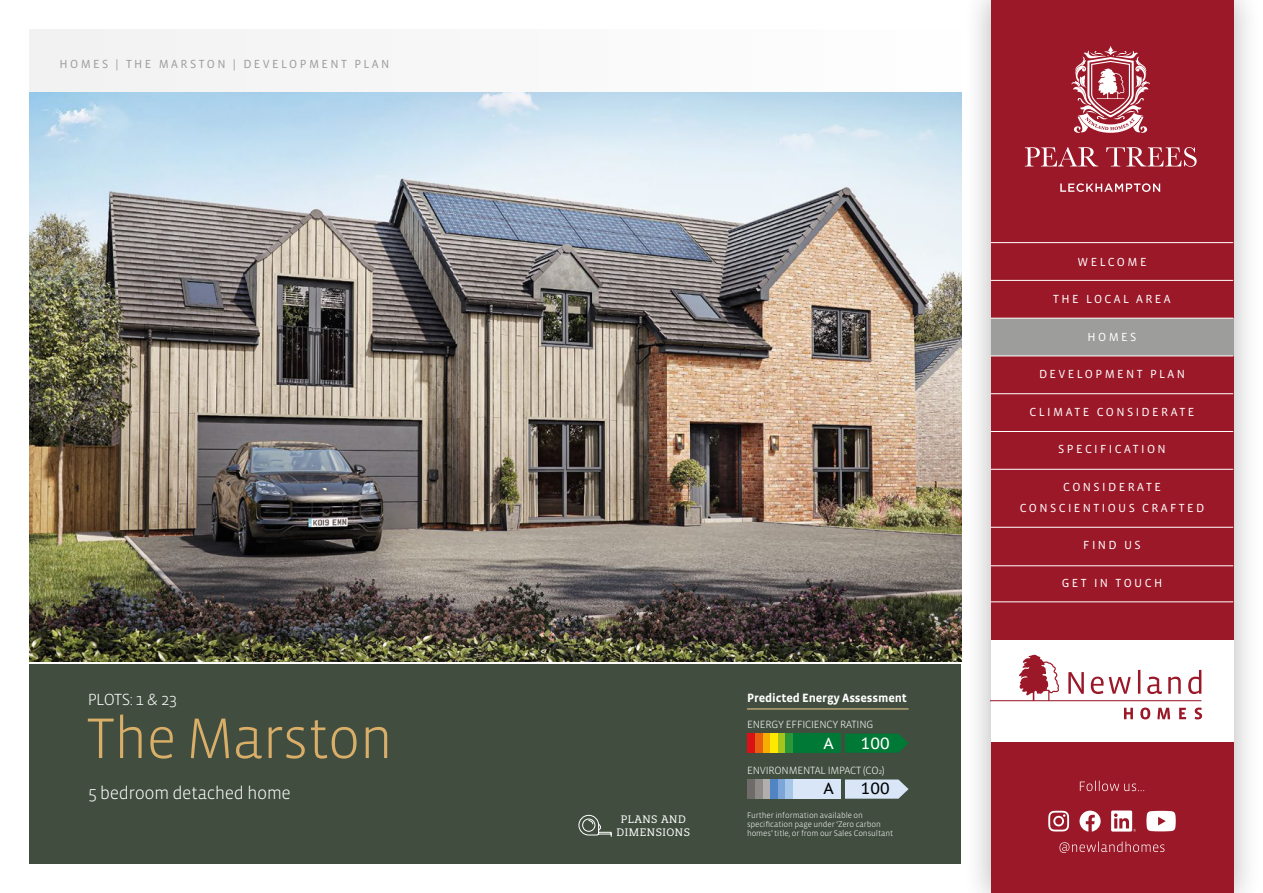
<style>
.page{position:relative;width:1263px;height:893px;background:#fff}
.page>*{position:absolute;margin:0;border:0;box-sizing:border-box;transform-origin:0 0}
.t1{font:300 58.5px "Vista Sans";letter-spacing:-.025em;color:#d9ae68}
.t2{font:300 18px "Vista Sans";letter-spacing:-.03em;color:#fff}
.t3{font:300 16.5px "Vista Sans";letter-spacing:-.04em;color:#fff}
.t4{font:16.05px "PT Sans Caption";color:#fff}
.t5{font:16.05px "PT Sans Caption";color:#000}
.t6{font:700 12.3px "Vista Sans";letter-spacing:-.01em;color:#fff}
.t7{font:12px/21px "Vista Sans";letter-spacing:.2em;color:#fff;text-align:center}
.t8{font:12px "Vista Sans";letter-spacing:.2em;color:#9d9d9c}
.t9{font:300 10.8px "Vista Sans";letter-spacing:-.02em;color:#fff}
.t10{font:10.5px/12.6px "Quatro Slab";letter-spacing:.05em;color:#fff;text-align:center}
.t11{font:300 8.25px/9px "Vista Sans";letter-spacing:-.01em;color:#fff}
.s1{font-size:16.65px}
.s2{font-size:7.5px}
</style>
<div class="page">
<div style="left:30px;top:30px;width:931px;height:62px;background:#f2f2f2"></div>
<div style="left:962px;top:0;width:300px;height:893px;background:#000;opacity:.3"></div>
<div style="left:991px;top:0;width:242px;height:893px;background:#9b1828"></div>
<div style="left:991px;top:318px;width:242px;height:38px;background:#9d9d9c"></div>
<hr style="left:991px;top:280px;width:242px;height:1px;background:#fff">
<hr style="left:991px;top:242px;width:242px;height:1px;background:#fff">
<hr style="left:991px;top:318px;width:242px;height:1px;background:#fff">
<hr style="left:991px;top:602px;width:242px;height:1px;background:#fff">
<hr style="left:991px;top:565px;width:242px;height:1px;background:#fff">
<hr style="left:991px;top:527px;width:242px;height:1px;background:#fff">
<hr style="left:991px;top:469px;width:242px;height:1px;background:#fff">
<hr style="left:991px;top:431px;width:242px;height:1px;background:#fff">
<hr style="left:991px;top:393px;width:242px;height:1px;background:#fff">
<hr style="left:991px;top:356px;width:242px;height:1px;background:#fff">
<div style="left:30px;top:664px;width:931px;height:199px;background:#414e3f"></div>
<div style="left:991px;top:640px;width:242px;height:101px;background:#fff"></div>
<svg style="left:1124px;top:708px;width:9px;height:11px"></svg>
<svg style="left:1140px;top:708px;width:10px;height:11px"></svg>
<svg style="left:1157px;top:708px;width:13px;height:11px"></svg>
<svg style="left:1179px;top:708px;width:7px;height:11px"></svg>
<svg style="left:1195px;top:708px;width:7px;height:11px"></svg>
<svg style="left:991px;top:655px;width:210px;height:46px"></svg>
<svg style="left:1080px;top:781px;width:64px;height:10px"></svg>
<svg style="left:1059px;top:841px;width:105px;height:12px"></svg>
<svg style="left:1146px;top:811px;width:30px;height:20px"></svg>
<svg style="left:1079px;top:811px;width:22px;height:21px"></svg>
<svg style="left:1111px;top:810px;width:25px;height:22px"></svg>
<svg style="left:1048px;top:811px;width:21px;height:20px"></svg>
<img style="left:30px;top:92px;width:931px;height:570px">
<svg style="left:578px;top:815px;width:34px;height:22px"></svg>
<svg style="left:1025px;top:46px;width:172px;height:146px"></svg>
<div style="left:748px;top:734px;width:7px;height:19px;background:#da1115"></div>
<div style="left:755px;top:734px;width:8px;height:19px;background:#e65f0f"></div>
<div style="left:763px;top:734px;width:7px;height:19px;background:#f6ae00"></div>
<div style="left:770px;top:734px;width:8px;height:19px;background:#feea00"></div>
<div style="left:778px;top:734px;width:8px;height:19px;background:#a5c51c"></div>
<div style="left:786px;top:734px;width:7px;height:19px;background:#2a9838"></div>
<div style="left:793px;top:734px;width:48px;height:19px;background:#007836"></div>
<svg style="left:845px;top:734px;width:63px;height:19px"></svg>
<div style="left:748px;top:779px;width:7px;height:20px;background:#6f6b69"></div>
<div style="left:755px;top:779px;width:8px;height:20px;background:#8e8a88"></div>
<div style="left:763px;top:779px;width:7px;height:20px;background:#b1afae"></div>
<div style="left:770px;top:779px;width:8px;height:20px;background:#5184c2"></div>
<div style="left:778px;top:779px;width:8px;height:20px;background:#7ea5d7"></div>
<div style="left:786px;top:779px;width:7px;height:20px;background:#a6c6ea"></div>
<div style="left:793px;top:779px;width:48px;height:20px;background:#d8e6f7"></div>
<svg style="left:845px;top:779px;width:63px;height:20px"></svg>
<hr style="left:747px;top:709px;width:161px;height:1px;background:#f0cb8d">
<p class="t8" style="left:60px;top:58px;width:331px">HOMES | THE MARSTON | DEVELOPMENT PLAN</p>
<h3 class="t3" style="left:88px;top:691px;width:91px">PLOTS: <span class="s1">1 &amp; 23</span></h3>
<h1 class="t1" style="left:87px;top:708px;width:308px">The Marston</h1>
<h2 class="t2" style="left:88px;top:784px;width:204px">5 bedroom detached home</h2>
<p class="t10" style="left:617px;top:813px;width:75px">PLANS AND<br>DIMENSIONS</p>
<p class="t6" style="left:747px;top:691px;width:161px">Predicted Energy Assessment</p>
<h3 class="t4" style="left:824px;top:732px;width:12px">A</h3>
<h3 class="t4" style="left:861px;top:732px;width:30px">100</h3>
<p class="t9" style="left:747px;top:719px;width:128px">ENERGY EFFICIENCY RATING</p>
<p class="t9" style="left:747px;top:765px;width:139px">ENVIRONMENTAL IMPACT (CO<span class="s2">2</span>)</p>
<p class="t11" style="left:747px;top:811px;width:148px">Further information available on specification page under ‘Zero carbon homes’ title, or from our Sales Consultant</p>
<h3 class="t5" style="left:824px;top:778px;width:12px">A</h3>
<h3 class="t5" style="left:861px;top:778px;width:30px">100</h3>
<p class="t7" style="left:1077px;top:251px;width:71px">WELCOME</p>
<p class="t7" style="left:1053px;top:289px;width:119px">THE LOCAL AREA</p>
<p class="t7" style="left:1087px;top:326px;width:50px">HOMES</p>
<p class="t7" style="left:1039px;top:364px;width:148px">DEVELOPMENT PLAN</p>
<p class="t7" style="left:1030px;top:401px;width:166px">CLIMATE CONSIDERATE</p>
<p class="t7" style="left:1058px;top:439px;width:109px">SPECIFICATION</p>
<p class="t7" style="left:1020px;top:476px;width:186px">CONSIDERATE<br>CONSCIENTIOUS CRAFTED</p>
<p class="t7" style="left:1083px;top:535px;width:59px">FIND US</p>
<p class="t7" style="left:1062px;top:572px;width:102px">GET IN TOUCH</p>
</div>
